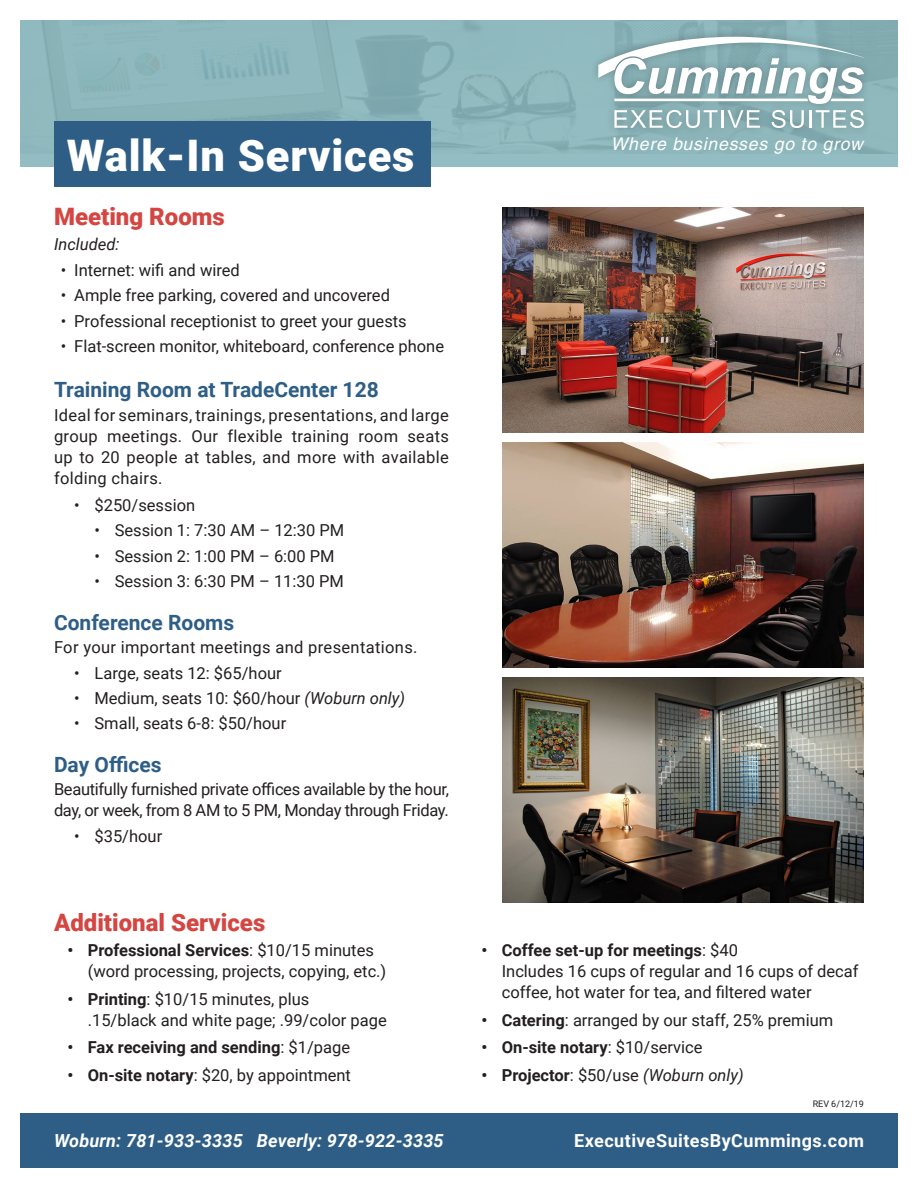
<style>
.page{position:relative;width:918px;height:1188px;background:#fff}
.page>*{position:absolute;margin:0;border:0;box-sizing:border-box;transform-origin:0 0}
.t1{font:900 43.5px "Roboto";letter-spacing:.02em;color:#fff}
.t2{font:900 24px "Roboto";color:#d44642}
.t3{font:700 21px "Roboto";color:#2e5e86}
.t4{font:italic 700 18px "Roboto";letter-spacing:.01em;color:#fff}
.t5{font:700 18px "Roboto";letter-spacing:.025em;color:#fff}
.t6{font:italic 17.7px "Helvetica";letter-spacing:.045em;color:#fff}
.t7{font:16.5px/21px "Roboto";color:#231f20}
.t8{font:16.5px/21px "Roboto";letter-spacing:-.02em;color:#231f20}
.t9{font:700 16.5px "Roboto";color:#231f20}
.t10{font:16.5px "Roboto";letter-spacing:.02em;color:#231f20}
.t11{font:italic 16.5px "Roboto";color:#231f20}
.t12{font:9px "Roboto";color:#231f20}
.s1{font-style:italic}
.s2{font-weight:700}
.s3{font-weight:400}
.s4{font-weight:700;font-style:normal}
.s5{font-style:normal}
</style>
<div class="page">
<img style="left:503px;top:207px;width:361px;height:226px">
<svg style="left:20px;top:20px;width:878px;height:146px;background:#8bb6bb"></svg>
<div style="left:54px;top:121px;width:377px;height:66px;background:#2e5e86"></div>
<div style="left:591px;top:29px;width:280px;height:107px;background:#231f20;opacity:.3"></div>
<svg style="left:614px;top:110px;width:146px;height:18px"></svg>
<svg style="left:772px;top:110px;width:32px;height:18px"></svg>
<hr style="left:809px;top:110px;width:3px;height:18px;background:#fff">
<svg style="left:816px;top:110px;width:48px;height:18px"></svg>
<svg style="left:598px;top:37px;width:266px;height:67px"></svg>
<div style="left:20px;top:1114px;width:878px;height:54px;background:#2e5e86"></div>
<img style="left:503px;top:442px;width:361px;height:226px">
<img style="left:503px;top:678px;width:361px;height:225px">
<p class="t1" style="left:67px;top:125px;width:349px">Walk-In Services</p>
<p class="t2" style="left:54px;top:200px;width:172px">Meeting Rooms</p>
<p class="t11" style="left:54px;top:233px;width:67px">Included:</p>
<p class="t7" style="left:61px;top:259px;width:181px">• Internet: wifi and wired</p>
<p class="t7" style="left:61px;top:284px;width:331px">• Ample free parking, covered and uncovered</p>
<p class="t7" style="left:61px;top:310px;width:348px">• Professional receptionist to greet your guests</p>
<p class="t7" style="left:61px;top:335px;width:385px">• Flat-screen monitor, whiteboard, conference phone</p>
<p class="t3" style="left:54px;top:375px;width:326px">Training Room at TradeCenter 128</p>
<p class="t7" style="left:54px;top:404px;width:396px;text-align:justify">Ideal for seminars, trainings, presentations, and large group meetings. Our flexible training room seats up to 20 people at tables, and more with available folding chairs.</p>
<p class="t7" style="left:74px;top:494px;width:122px">• $250/session</p>
<p class="t7" style="left:94px;top:519px;width:251px">• Session 1: 7:30 AM – 12:30 PM</p>
<p class="t7" style="left:94px;top:545px;width:242px">• Session 2: 1:00 PM – 6:00 PM</p>
<p class="t7" style="left:94px;top:570px;width:251px">• Session 3: 6:30 PM – 11:30 PM</p>
<p class="t3" style="left:54px;top:608px;width:182px">Conference Rooms</p>
<p class="t10" style="left:54px;top:636px;width:365px">For your important meetings and presentations.</p>
<p class="t7" style="left:74px;top:662px;width:209px">• Large, seats 12: $65/hour</p>
<p class="t7" style="left:74px;top:687px;width:332px">• Medium, seats 10: $60/hour <span class="s1">(Woburn only)</span></p>
<p class="t7" style="left:74px;top:712px;width:214px">• Small, seats 6-8: $50/hour</p>
<p class="t3" style="left:54px;top:750px;width:109px">Day Offices</p>
<p class="t8" style="left:54px;top:778px;width:396px">Beautifully furnished private offices available by the hour, day, or week, from 8 AM to 5 PM, Monday through Friday.</p>
<p class="t7" style="left:74px;top:825px;width:90px">• $35/hour</p>
<p class="t2" style="left:54px;top:906px;width:213px">Additional Services</p>
<p class="t7" style="left:88px;top:939px;width:300px;text-indent:-20px"><span class="s2">• Professional Services</span>: $10/15 minutes (word processing, projects, copying, etc.)</p>
<p class="t7" style="left:88px;top:988px;width:301px;text-indent:-20px"><span class="s2">• Printing</span>: $10/15 minutes, plus<br>.15/black and white page; .99/color page</p>
<p class="t9" style="left:68px;top:1036px;width:284px">• Fax receiving and sending<span class="s3">: $1/page</span></p>
<p class="t7" style="left:68px;top:1064px;width:285px"><span class="s2">• On-site notary</span>: $20, by appointment</p>
<p class="t6" style="left:611px;top:134px;width:253px">Where businesses go to grow</p>
<p class="t7" style="left:502px;top:939px;width:358px;text-indent:-20px"><span class="s2">• Coffee set-up for meetings</span>: $40<br>Includes 16 cups of regular and 16 cups of decaf coffee, hot water for tea, and filtered water</p>
<p class="t7" style="left:482px;top:1009px;width:353px"><span class="s2">• Catering</span>: arranged by our staff, 25% premium</p>
<p class="t9" style="left:482px;top:1036px;width:223px">• On-site notary<span class="s3">: $10/service</span></p>
<p class="t11" style="left:482px;top:1063px;width:264px"><span class="s4">• Projector</span><span class="s5">: $50/use</span> (Woburn only)</p>
<p class="t12" style="left:813px;top:1097px;width:53px">REV 6/12/19</p>
<p class="t4" style="left:54px;top:1128px;width:391px">Woburn: 781-933-3335 Beverly: 978-922-3335</p>
<p class="t5" style="left:574px;top:1128px;width:291px">ExecutiveSuitesByCummings.com</p>
</div>
